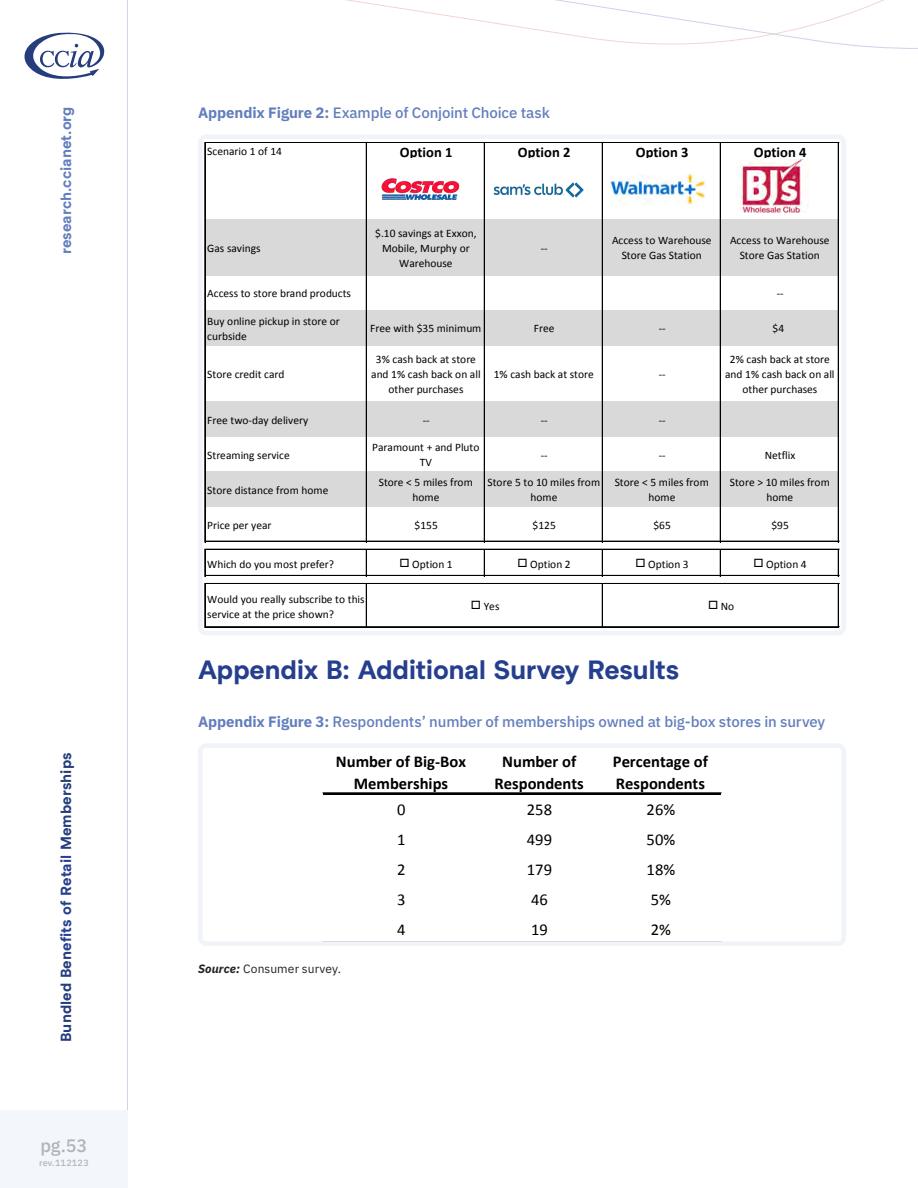
<style>
.page{position:relative;width:918px;height:1188px;background:#fff}
.page>*{position:absolute;margin:0;border:0;box-sizing:border-box;transform-origin:0 0}
.t1{font:700 27px "Anthro";letter-spacing:-.02em;color:#253f8e}
.t2{font:500 18px "IBM Plex Sans";color:#afb3bb}
.t3{font:700 16.5px/21.8px "Calibri";letter-spacing:-.005em;color:#000;text-align:center}
.t4{font:16.5px "Calibri";letter-spacing:.005em;color:#000}
.t5{font:500 15px "IBM Plex Sans";letter-spacing:-.01em;color:#627ebc}
.t6{font:700 15px "Anthro";letter-spacing:.005em;color:#253d7d}
.t7{font:700 15px "Anthro";letter-spacing:.005em;color:#627ebc}
.t8{font:700 14.55px "Calibri";color:#000}
.t9{font:12px "IBM Plex Sans";letter-spacing:.005em;color:#231f20}
.t10{font:11.4px/15px "Calibri";color:#000;text-align:center}
.t11{font:500 9px "IBM Plex Sans";letter-spacing:.025em;color:#afb3bb}
.s1{font-weight:700}
.s2{color:#253f8e}
.s3{font-weight:700;font-style:italic}
</style>
<div class="page">
<hr style="left:127px;top:0;width:1px;height:1188px;background:#cbd4e8">
<div style="left:0;top:1110px;width:127px;height:78px;background:#f3f6fb"></div>
<svg style="left:24px;top:0;width:894px;height:79px"></svg>
<div style="left:206px;top:219px;width:633px;height:56px;background:#d9d9d9"></div>
<div style="left:206px;top:310px;width:633px;height:35px;background:#d9d9d9"></div>
<div style="left:206px;top:402px;width:633px;height:35px;background:#d9d9d9"></div>
<div style="left:206px;top:472px;width:633px;height:35px;background:#d9d9d9"></div>
<hr style="left:205px;top:142px;width:1px;height:400px;background:#000">
<hr style="left:366px;top:143px;width:1px;height:399px;background:#000">
<hr style="left:484px;top:143px;width:1px;height:399px;background:#000">
<hr style="left:602px;top:143px;width:1px;height:399px;background:#000">
<hr style="left:720px;top:143px;width:1px;height:399px;background:#000">
<hr style="left:838px;top:143px;width:1px;height:399px;background:#000">
<svg style="left:205px;top:549px;width:1px;height:27px"></svg>
<svg style="left:366px;top:550px;width:1px;height:25px"></svg>
<svg style="left:602px;top:550px;width:1px;height:25px"></svg>
<svg style="left:838px;top:550px;width:1px;height:25px"></svg>
<hr style="left:205px;top:583px;width:1px;height:45px;background:#000">
<hr style="left:366px;top:584px;width:1px;height:44px;background:#000">
<svg style="left:484px;top:550px;width:1px;height:25px"></svg>
<hr style="left:602px;top:584px;width:1px;height:44px;background:#000">
<svg style="left:720px;top:550px;width:1px;height:25px"></svg>
<hr style="left:838px;top:584px;width:1px;height:44px;background:#000">
<hr style="left:206px;top:142px;width:633px;height:1px;background:#000">
<hr style="left:206px;top:541px;width:633px;height:1px;background:#000">
<hr style="left:206px;top:549px;width:633px;height:1px;background:#000">
<hr style="left:206px;top:575px;width:633px;height:1px;background:#000">
<hr style="left:206px;top:583px;width:633px;height:1px;background:#000">
<hr style="left:206px;top:626px;width:633px;height:1px;background:#000">
<hr style="left:206px;top:627px;width:633px;height:1px;background:#000">
<img style="left:381px;top:178px;width:78px;height:22px">
<img style="left:493px;top:182px;width:91px;height:16px">
<img style="left:610px;top:175px;width:96px;height:29px">
<img style="left:740px;top:160px;width:68px;height:53px">
<div style="left:198px;top:134px;width:648px;height:501px;border:4px solid #f0f3f8;border-radius:6px"></div>
<hr style="left:323px;top:793px;width:398px;height:1px;background:#000">
<div style="left:198px;top:743px;width:648px;height:203px;border:4px solid #f0f3f8;border-radius:6px"></div>
<h3 class="t7" style="left:57px;top:254px;width:149px;rotate:-90deg">research.ccianet.org</h3>
<h3 class="t5" style="left:198px;top:101px;width:354px"><span class="s1">Appendix Figure 2:</span> Example of Conjoint Choice task</h3>
<p class="t10" style="left:207px;top:143px;width:76px">Scenario 1 of 14</p>
<p class="t8" style="left:400px;top:142px;width:54px">Option 1</p>
<p class="t8" style="left:518px;top:142px;width:54px">Option 2</p>
<p class="t8" style="left:636px;top:142px;width:54px">Option 3</p>
<p class="t8" style="left:754px;top:142px;width:54px">Option 4</p>
<p class="t10" style="left:375px;top:225px;width:103px">$.10 savings at Exxon,<br>Mobile, Murphy or<br>Warehouse</p>
<p class="t10" style="left:612px;top:233px;width:101px">Access to Warehouse<br>Store Gas Station</p>
<p class="t10" style="left:730px;top:233px;width:101px">Access to Warehouse<br>Store Gas Station</p>
<p class="t10" style="left:207px;top:240px;width:55px">Gas savings</p>
<p class="t10" style="left:541px;top:240px;width:8px">--</p>
<p class="t10" style="left:207px;top:286px;width:145px">Access to store brand products</p>
<p class="t10" style="left:777px;top:286px;width:8px">--</p>
<p class="t10" style="left:207px;top:313px;width:134px;text-align:left">Buy online pickup in store or curbside</p>
<p class="t10" style="left:370px;top:321px;width:113px">Free with $35 minimum</p>
<p class="t10" style="left:534px;top:321px;width:22px">Free</p>
<p class="t10" style="left:659px;top:321px;width:8px">--</p>
<p class="t10" style="left:773px;top:321px;width:13px">$4</p>
<p class="t10" style="left:207px;top:366px;width:79px">Store credit card</p>
<p class="t10" style="left:371px;top:351px;width:111px">3% cash back at store and 1% cash back on all other purchases</p>
<p class="t10" style="left:725px;top:351px;width:111px">2% cash back at store and 1% cash back on all other purchases</p>
<p class="t10" style="left:494px;top:367px;width:102px">1% cash back at store</p>
<p class="t10" style="left:659px;top:367px;width:8px">--</p>
<h3 class="t6" style="left:57px;top:1042px;width:291px;rotate:-90deg">Bundled Ben<span class="s2">efits of Retail</span> Memberships</h3>
<h2 class="t2" style="left:40px;top:1131px;width:48px">pg.53</h2>
<p class="t11" style="left:39px;top:1156px;width:51px">rev.112123</p>
<p class="t10" style="left:207px;top:412px;width:103px">Free two-day delivery</p>
<p class="t10" style="left:423px;top:412px;width:8px">--</p>
<p class="t10" style="left:541px;top:412px;width:8px">--</p>
<p class="t10" style="left:659px;top:412px;width:8px">--</p>
<p class="t10" style="left:207px;top:447px;width:84px">Streaming service</p>
<p class="t10" style="left:372px;top:440px;width:109px">Paramount + and Pluto<br>TV</p>
<p class="t10" style="left:541px;top:447px;width:8px">--</p>
<p class="t10" style="left:659px;top:447px;width:8px">--</p>
<p class="t10" style="left:765px;top:447px;width:32px">Netflix</p>
<p class="t10" style="left:207px;top:482px;width:123px">Store distance from home</p>
<p class="t10" style="left:379px;top:475px;width:96px">Store &lt; 5 miles from home</p>
<p class="t10" style="left:488px;top:475px;width:114px">Store 5 to 10 miles from home</p>
<p class="t10" style="left:615px;top:475px;width:96px">Store &lt; 5 miles from home</p>
<p class="t10" style="left:730px;top:475px;width:101px">Store &gt; 10 miles from home</p>
<p class="t10" style="left:207px;top:517px;width:66px">Price per year</p>
<p class="t10" style="left:415px;top:517px;width:25px">$155</p>
<p class="t10" style="left:533px;top:517px;width:25px">$125</p>
<p class="t10" style="left:653px;top:517px;width:19px">$65</p>
<p class="t10" style="left:771px;top:517px;width:19px">$95</p>
<p class="t10" style="left:207px;top:556px;width:128px">Which do you most prefer?</p>
<p class="t10" style="left:400px;top:556px;width:55px">□ Option 1</p>
<p class="t10" style="left:518px;top:556px;width:55px">□ Option 2</p>
<p class="t10" style="left:636px;top:556px;width:55px">□ Option 3</p>
<p class="t10" style="left:753px;top:556px;width:55px">□ Option 4</p>
<p class="t10" style="left:207px;top:591px;width:159px;text-align:left">Would you really subscribe to this service at the price shown?</p>
<p class="t10" style="left:471px;top:598px;width:30px">□ Yes</p>
<p class="t10" style="left:708px;top:598px;width:28px">□ No</p>
<h1 class="t1" style="left:198px;top:654px;width:483px">Appendix B: Additional Survey Results</h1>
<h3 class="t5" style="left:198px;top:710px;width:629px"><span class="s1">Appendix Figure 3:</span> Respondents’ number of memberships owned at big-box stores in survey</h3>
<h3 class="t3" style="left:336px;top:750px;width:132px">Number of Big-Box<br>Memberships</h3>
<h3 class="t3" style="left:495px;top:750px;width:91px">Number of<br>Respondents</h3>
<h3 class="t3" style="left:613px;top:750px;width:97px;text-align:left">Percentage of<br>Respondents</h3>
<h3 class="t4" style="left:397px;top:798px;width:10px">0</h3>
<h3 class="t4" style="left:527px;top:798px;width:27px">258</h3>
<h3 class="t4" style="left:647px;top:798px;width:30px">26%</h3>
<h3 class="t4" style="left:397px;top:828px;width:10px">1</h3>
<h3 class="t4" style="left:527px;top:828px;width:27px">499</h3>
<h3 class="t4" style="left:647px;top:828px;width:30px">50%</h3>
<h3 class="t4" style="left:397px;top:858px;width:10px">2</h3>
<h3 class="t4" style="left:527px;top:858px;width:27px">179</h3>
<h3 class="t4" style="left:647px;top:858px;width:30px">18%</h3>
<h3 class="t4" style="left:397px;top:888px;width:10px">3</h3>
<h3 class="t4" style="left:531px;top:888px;width:18px">46</h3>
<h3 class="t4" style="left:651px;top:888px;width:22px">5%</h3>
<h3 class="t4" style="left:397px;top:918px;width:10px">4</h3>
<h3 class="t4" style="left:531px;top:918px;width:18px">19</h3>
<h3 class="t4" style="left:651px;top:918px;width:22px">2%</h3>
<p class="t9" style="left:198px;top:960px;width:145px"><span class="s3">Source:</span> Consumer survey.</p>
</div>
